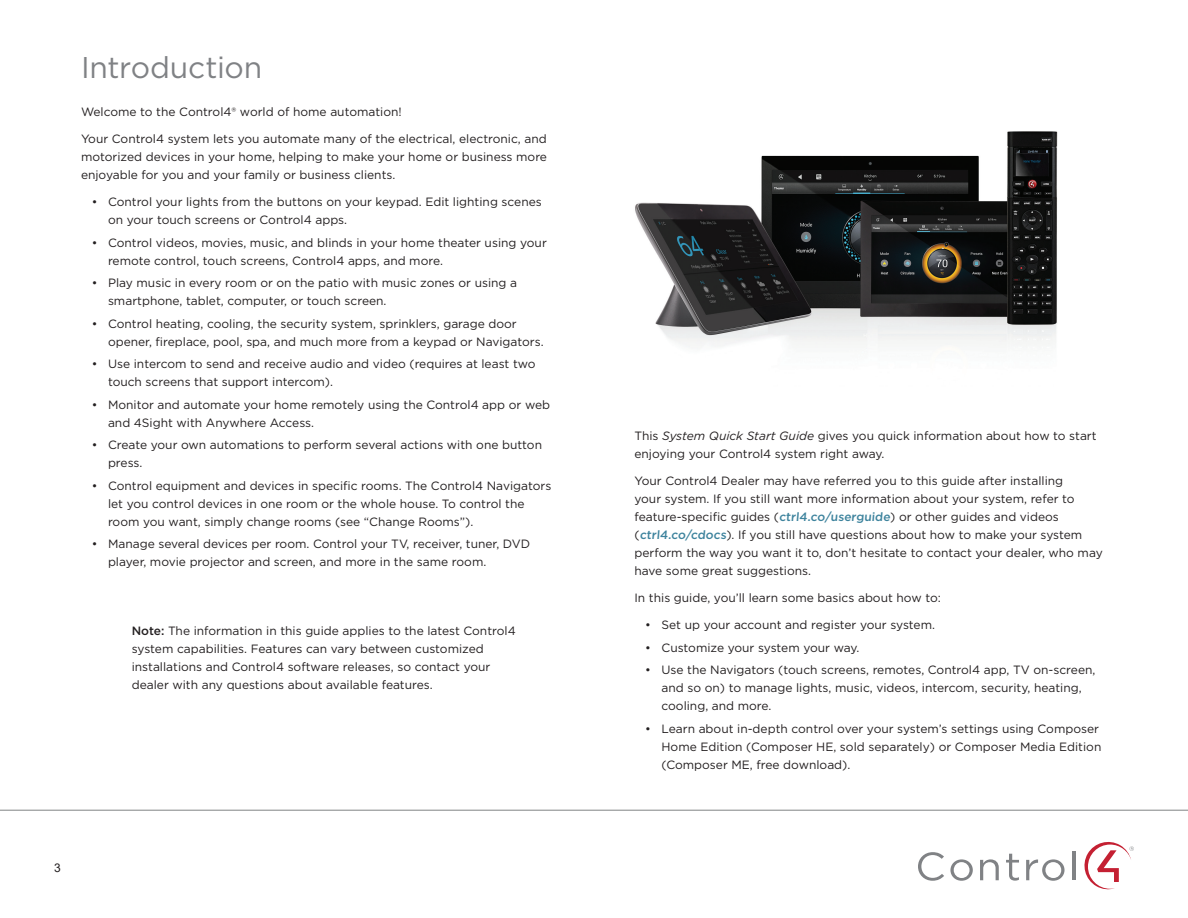
<style>
.page{position:relative;width:1188px;height:918px;background:#fff}
.page>*{position:absolute;margin:0;border:0;box-sizing:border-box;transform-origin:0 0}
.t1{font:30px "Gotham";letter-spacing:-.005em;color:#808285}
.t2{font:12px/18px "Gotham";color:#231f20}
.t3{font:12px "Arial";color:#231f20}
.s1{font-weight:500}
.s2{font-style:italic}
.s3{font-weight:500;color:#3d839d}
</style>
<div class="page">
<svg style="left:918px;top:852px;width:26px;height:29px"></svg>
<svg style="left:950px;top:859px;width:23px;height:22px"></svg>
<svg style="left:980px;top:859px;width:19px;height:21px"></svg>
<svg style="left:1006px;top:854px;width:13px;height:27px"></svg>
<svg style="left:1026px;top:859px;width:39px;height:22px"></svg>
<hr style="left:1072px;top:851px;width:3px;height:29px;background:#808285">
<svg style="left:1084px;top:842px;width:50px;height:47px"></svg>
<hr style="left:0;top:810px;width:1188px;height:1px;background:#808385">
<img style="left:635px;top:131px;width:423px;height:218px">
<h1 class="t1" style="left:81px;top:48px;width:183px">Introduction</h1>
<p class="t2" style="left:81px;top:103px;width:322px">Welcome to the Control4® world of home automation!</p>
<p class="t2" style="left:81px;top:130px;width:468px;text-align:justify">Your Control4 system lets you automate many of the electrical, electronic, and motorized devices in your home, helping to make your home or business more enjoyable for you and your family or business clients.</p>
<p class="t2" style="left:108px;top:193px;width:435px;text-indent:-16px">• Control your lights from the buttons on your keypad. Edit lighting scenes on your touch screens or Control4 apps.</p>
<p class="t2" style="left:108px;top:233px;width:440px;text-indent:-16px">• Control videos, movies, music, and blinds in your home theater using your remote control, touch screens, Control4 apps, and more.</p>
<p class="t2" style="left:108px;top:274px;width:411px;text-indent:-16px">• Play music in every room or on the patio with music zones or using a smartphone, tablet, computer, or touch screen.</p>
<p class="t2" style="left:108px;top:314px;width:435px;text-indent:-16px">• Control heating, cooling, the security system, sprinklers, garage door opener, fireplace, pool, spa, and much more from a keypad or Navigators.</p>
<p class="t2" style="left:108px;top:355px;width:429px;text-indent:-16px">• Use intercom to send and receive audio and video (requires at least two touch screens that support intercom).</p>
<p class="t2" style="left:108px;top:395px;width:444px;text-indent:-16px">• Monitor and automate your home remotely using the Control4 app or web and 4Sight with Anywhere Access.</p>
<p class="t2" style="left:108px;top:436px;width:436px;text-indent:-16px">• Create your own automations to perform several actions with one button press.</p>
<p class="t2" style="left:108px;top:476px;width:445px;text-indent:-16px">• Control equipment and devices in specific rooms. The Control4 Navigators let you control devices in one room or the whole house. To control the room you want, simply change rooms (see “Change Rooms”).</p>
<p class="t2" style="left:108px;top:535px;width:424px;text-indent:-16px">• Manage several devices per room. Control your TV, receiver, tuner, DVD player, movie projector and screen, and more in the same room.</p>
<p class="t2" style="left:132px;top:621px;width:386px"><span class="s1">Note:</span> The information in this guide applies to the latest Control4 system capabilities. Features can vary between customized installations and Control4 software releases, so contact your dealer with any questions about available features.</p>
<p class="t3" style="left:54px;top:860px;width:8px">3</p>
<p class="t2" style="left:634px;top:427px;width:464px">This <span class="s2">System Quick Start Guide</span> gives you quick information about how to start enjoying your Control4 system right away.</p>
<p class="t2" style="left:634px;top:472px;width:470px">Your Control4 Dealer may have referred you to this guide after installing<br>your system. If you still want more information about your system, refer to feature-specific guides (<span class="s3">ctrl4.co/userguide</span>) or other guides and videos (<span class="s3">ctrl4.co/cdocs</span>). If you still have questions about how to make your system perform the way you want it to, don’t hesitate to contact your dealer, who may have some great suggestions.</p>
<p class="t2" style="left:634px;top:589px;width:308px">In this guide, you’ll learn some basics about how to:</p>
<p class="t2" style="left:645px;top:616px;width:289px">• Set up your account and register your system.</p>
<p class="t2" style="left:645px;top:638px;width:214px">• Customize your system your way.</p>
<p class="t2" style="left:661px;top:661px;width:435px;text-indent:-16px">• Use the Navigators (touch screens, remotes, Control4 app, TV on-screen, and so on) to manage lights, music, videos, intercom, security, heating, cooling, and more.</p>
<p class="t2" style="left:661px;top:719px;width:441px;text-indent:-16px">• Learn about in-depth control over your system’s settings using Composer<br>Home Edition (Composer HE, sold separately) or Composer Media Edition (Composer ME, free download).</p>
</div>
